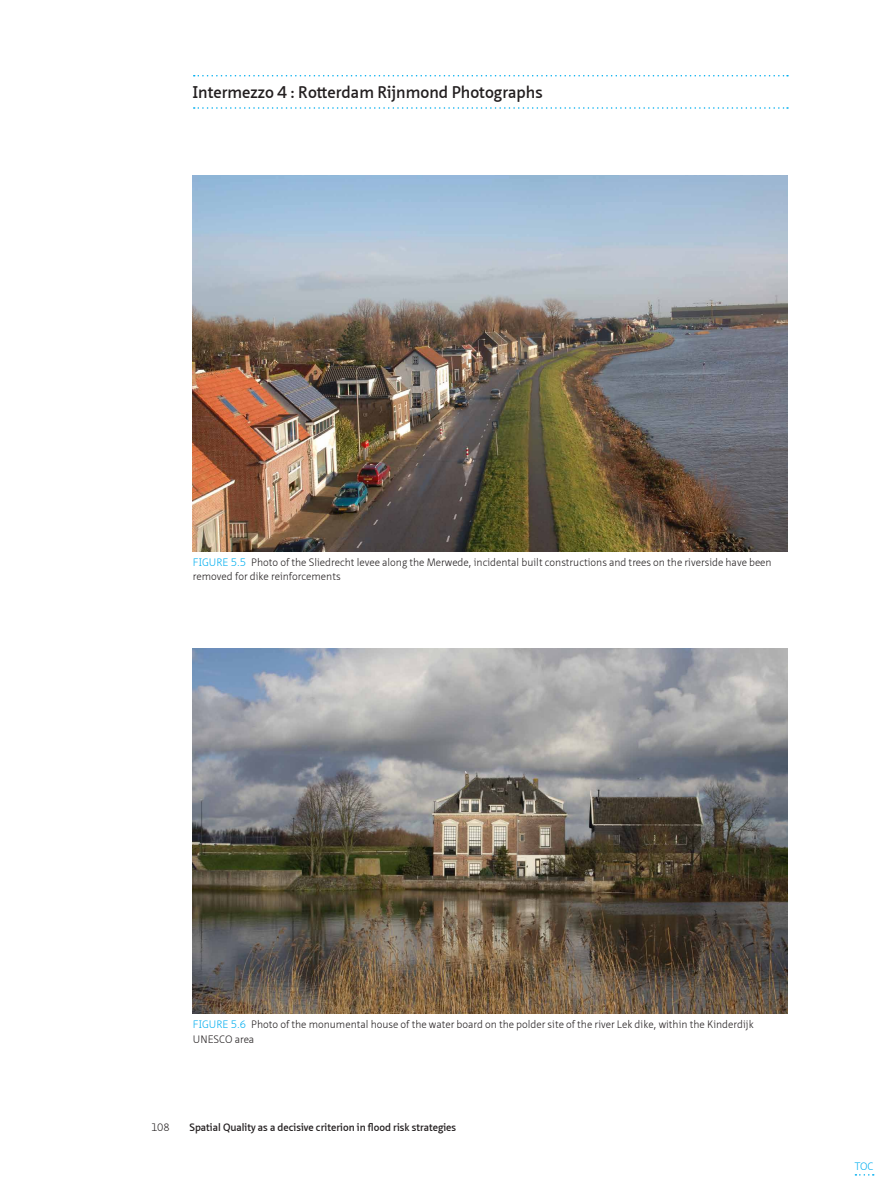
<style>
.page{position:relative;width:893px;height:1188px;background:#fff}
.page>*{position:absolute;margin:0;border:0;box-sizing:border-box;transform-origin:0 0}
.HEADING_Special_Fron{font:600 16.5px "Neue Sans Pro";color:#231f20}
.t1{font:300 10.5px/14.7px "Neue Sans Pro";color:#231f20}
.t2{font:600 10.5px "Neue Sans Pro";color:#231f20}
.t3{font:300 10.5px "Neue Sans Pro";color:#00aeef}
.s1{color:#00aeef}
</style>
<div class="page">
<svg style="left:194px;top:75px;width:594px;height:1px"></svg>
<svg style="left:194px;top:107px;width:594px;height:2px"></svg>
<img style="left:193px;top:176px;width:595px;height:375px">
<img style="left:193px;top:649px;width:595px;height:365px">
<svg style="left:855px;top:1174px;width:19px;height:2px"></svg>
<p class="HEADING_Special_Fron" style="left:193px;top:81px;width:351px">Intermezzo 4 : Rotterdam Rijnmond Photographs</p>
<p class="t1" style="left:193px;top:555px;width:580px;text-indent:38px"><span class="s1">5.5</span> Photo of the Sliedrecht levee along the Merwede, incidental built constructions and trees on the riverside have been removed for dike reinforcements</p>
<p class="t3" style="left:193px;top:555px;width:13px">Figure</p>
<p class="t1" style="left:193px;top:1017px;width:562px;text-indent:38px"><span class="s1">5.6</span> Photo of the monumental house of the water board on the polder site of the river Lek dike, within the Kinderdijk<br>UNESCO area</p>
<p class="t3" style="left:193px;top:1018px;width:13px">Figure</p>
<p class="t1" style="left:151px;top:1120px;width:20px">108</p>
<p class="t2" style="left:189px;top:1120px;width:268px">Spatial Quality as a decisive criterion in flood risk strategies</p>
<p class="t3" style="left:855px;top:1159px;width:20px">TOC</p>
</div>
